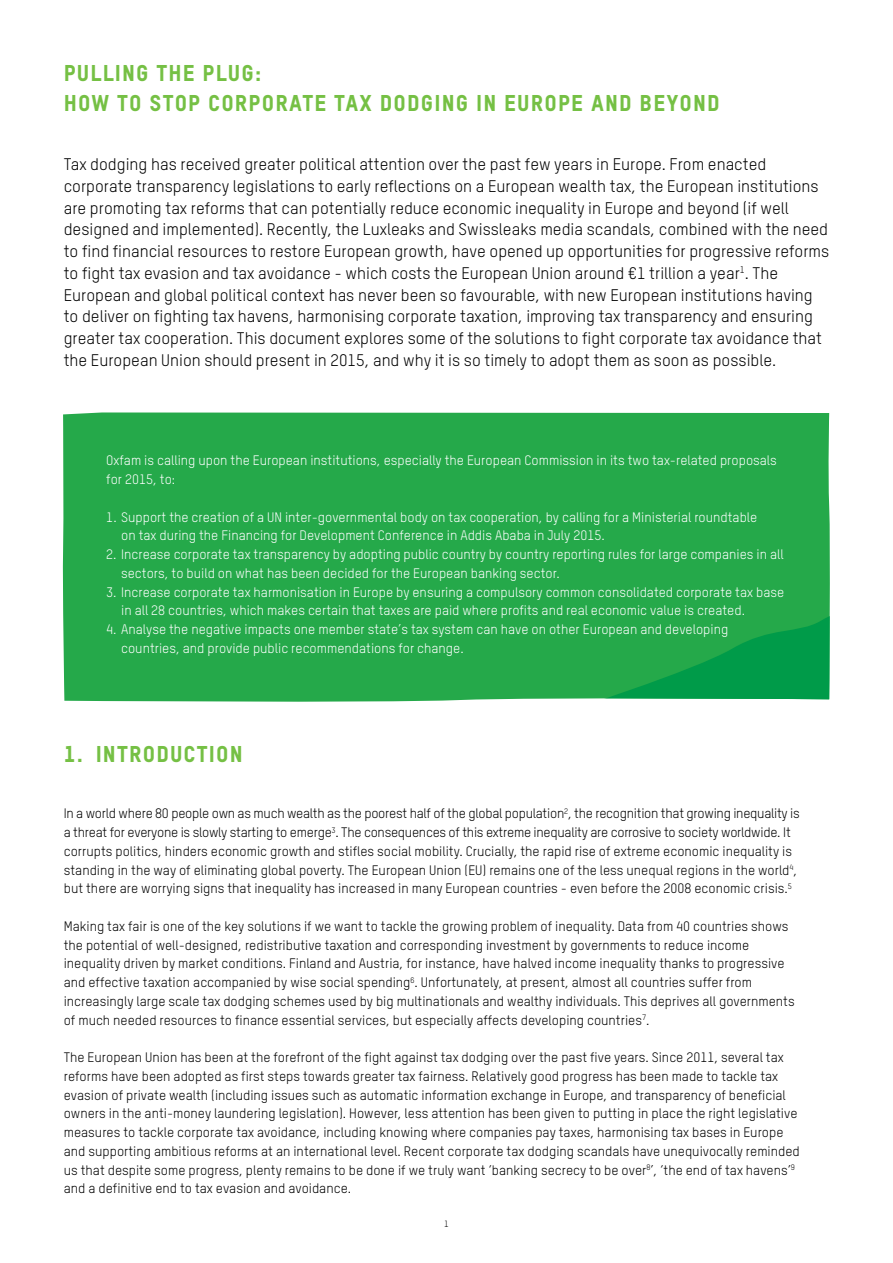
<style>
.page{position:relative;width:893px;height:1263px;background:#fff}
.page>*{position:absolute;margin:0;border:0;box-sizing:border-box;transform-origin:0 0}
.t1{font:22.5px/30px "Oxfam TSTARPRO Headline";letter-spacing:.05em;color:#75c044}
.t2{font:16.5px/21.8px "Oxfam TSTARPRO";color:#000}
.t3{font:13.5px/18.8px "Oxfam TSTARPRO";color:#000}
.t4{font:13.5px/18.8px "Oxfam TSTARPRO";color:#fff}
.t5{font:9px "Oxfam TSTARPRO";color:#000}
</style>
<div class="page">
<div style="left:62px;top:412px;width:768px;height:290px;background:#25a94a"></div>
<svg style="left:560px;top:605px;width:270px;height:97px;background:#1ea64f"></svg>
<h1 class="t1" style="left:64px;top:58px;width:658px">PULLING THE PLUG:<br>HOW TO STOP CORPORATE TAX DODGING IN EUROPE AND BEYOND</h1>
<p class="t2" style="left:64px;top:153px;width:767px">Tax dodging has received greater political attention over the past few years in Europe. From enacted corporate transparency legislations to early reflections on a European wealth tax, the European institutions are promoting tax reforms that can potentially reduce economic inequality in Europe and beyond (if well designed and implemented). Recently, the Luxleaks and Swissleaks media scandals, combined with the need to find financial resources to restore European growth, have opened up opportunities for progressive reforms to fight tax evasion and tax avoidance - which costs the European Union around €1 trillion a year<sup>1</sup>. The European and global political context has never been so favourable, with new European institutions having to deliver on fighting tax havens, harmonising corporate taxation, improving tax transparency and ensuring greater tax cooperation. This document explores some of the solutions to fight corporate tax avoidance that the European Union should present in 2015, and why it is so timely to adopt them as soon as possible.</p>
<p class="t4" style="left:106px;top:451px;width:672px">Oxfam is calling upon the European institutions, especially the European Commission in its two tax-related proposals for 2015, to:</p>
<p class="t4" style="left:121px;top:507px;width:638px;text-indent:-15px">1. Support the creation of a UN inter-governmental body on tax cooperation, by calling for a Ministerial roundtable on tax during the Financing for Development Conference in Addis Ababa in July 2015.</p>
<p class="t4" style="left:121px;top:545px;width:664px;text-indent:-15px">2. I ncrease corporate tax transparency by adopting public country by country reporting rules for large companies in all sectors, to build on what has been decided for the European banking sector.</p>
<p class="t4" style="left:121px;top:582px;width:664px;text-indent:-15px">3. I ncrease corporate tax harmonisation in Europe by ensuring a compulsory common consolidated corporate tax base in all 28 countries, which makes certain that taxes are paid where profits and real economic value is created.</p>
<p class="t4" style="left:121px;top:620px;width:609px;text-indent:-15px">4. Analyse the negative impacts one member state’s tax system can have on other European and developing countries, and provide public recommendations for change.</p>
<h1 class="t1" style="left:64px;top:738px;width:180px">1. INTRODUCTION</h1>
<p class="t3" style="left:64px;top:804px;width:737px">In a world where 80 people own as much wealth as the poorest half of the global population<sup>2</sup>, the recognition that growing inequality is a threat for everyone is slowly starting to emerge<sup>3</sup>. The consequences of this extreme inequality are corrosive to society worldwide. It corrupts politics, hinders economic growth and stifles social mobility. Crucially, the rapid rise of extreme economic inequality is standing in the way of eliminating global poverty. The European Union (EU) remains one of the less unequal regions in the world<sup>4</sup>, but there are worrying signs that inequality has increased in many European countries - even before the 2008 economic crisis.<sup>5</sup></p>
<p class="t3" style="left:64px;top:917px;width:732px">Making tax fair is one of the key solutions if we want to tackle the growing problem of inequality. Data from 40 countries shows the potential of well-designed, redistributive taxation and corresponding investment by governments to reduce income inequality driven by market conditions. Finland and Austria, for instance, have halved income inequality thanks to progressive and effective taxation accompanied by wise social spending<sup>6</sup>. Unfortunately, at present, almost all countries suffer from increasingly large scale tax dodging schemes used by big multinationals and wealthy individuals. This deprives all governments of much needed resources to finance essential services, but especially affects developing countries<sup>7</sup>.</p>
<p class="t3" style="left:64px;top:1048px;width:737px">The European Union has been at the forefront of the fight against tax dodging over the past five years. Since 2011, several tax reforms have been adopted as first steps towards greater tax fairness. Relatively good progress has been made to tackle tax evasion of private wealth (including issues such as automatic information exchange in Europe, and transparency of beneficial owners in the anti-money laundering legislation). However, less attention has been given to putting in place the right legislative measures to tackle corporate tax avoidance, including knowing where companies pay taxes, harmonising tax bases in Europe and supporting ambitious reforms at an international level. Recent corporate tax dodging scandals have unequivocally reminded us that despite some progress, plenty remains to be done if we truly want ‘banking secrecy to be over<sup>8</sup>’, ‘the end of tax havens’<sup>9 </sup>and a definitive end to tax evasion and avoidance.</p>
<p class="t5" style="left:444px;top:1219px;width:6px">1</p>
</div>
